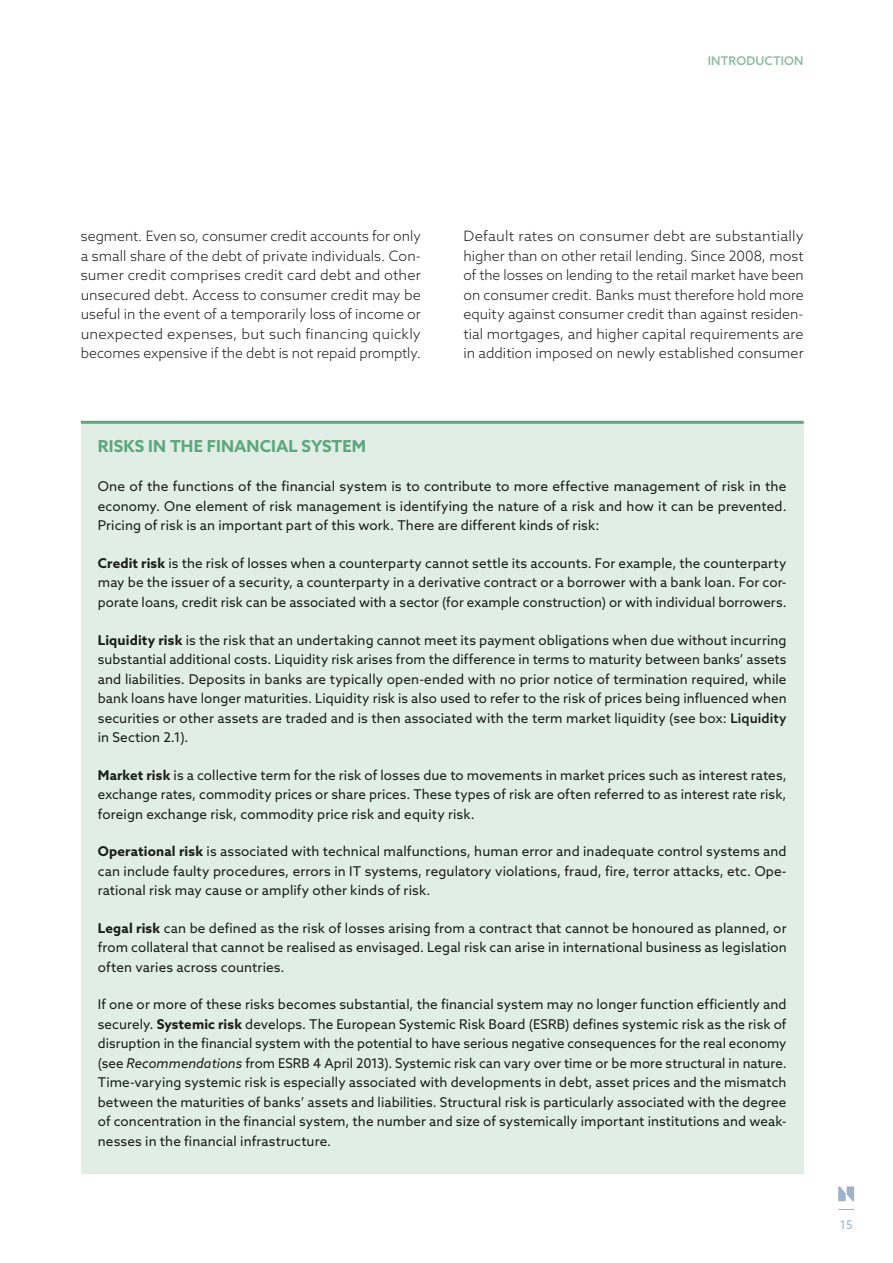
<style>
.page{position:relative;width:893px;height:1263px;background:#fff}
.page>*{position:absolute;margin:0;border:0;box-sizing:border-box;transform-origin:0 0}
.t1{font:700 16.5px "Azo Sans";letter-spacing:.01em;color:#5da77c}
.t2{font:300 14.25px/19.5px "Azo Sans";color:#1d1d1b;text-align:justify}
.t3{font:13.5px/19.5px "Azo Sans";letter-spacing:.01em;color:#1d1d1b;text-align:justify}
.t4{font:500 12px "Azo Sans";letter-spacing:.015em;color:#8abc9e}
.t5{font:12px "Azo Sans";color:#9db3ca}
.s1{font-weight:700}
.s2{font-weight:500}
.s3{font-style:italic}
</style>
<div class="page">
<div style="left:81px;top:422px;width:723px;height:752px;background:#e0eee5"></div>
<hr style="left:81px;top:421px;width:723px;height:3px;background:#5da77c">
<svg style="left:838px;top:1209px;width:16px;height:1px"></svg>
<svg style="left:838px;top:1186px;width:16px;height:15px"></svg>
<p class="t4" style="left:708px;top:53px;width:97px">INTRODUCTION</p>
<p class="t2" style="left:81px;top:226px;width:342px">segment. Even so, consumer credit accounts for only a small share of the debt of private individuals. Con&shy;sumer credit comprises credit card debt and other unsecured debt. Access to consumer credit may be useful in the event of a temporarily loss of income or unexpected expenses, but such financing quickly becomes expensive if the debt is not repaid promptly.</p>
<p class="t2" style="left:463px;top:226px;width:342px">Default rates on consumer debt are substantially higher than on other retail lending. Since 2008, most of the losses on lending to the retail market have been on consumer credit. Banks must therefore hold more equity against consumer credit than against residen&shy;tial mortgages, and higher capital requirements are in addition imposed on newly established consumer</p>
<p class="t1" style="left:98px;top:436px;width:137px">Risks in the financ</p>
<p class="t1" style="left:271px;top:436px;width:96px">ial system</p>
<p class="t3" style="left:98px;top:477px;width:690px">One of the functions of the financial system is to contribute to more effective management of risk in the economy. One element of risk management is identifying the nature of a risk and how it can be prevented.<br>Pricing of risk is an important part of this work. There are different kinds of risk:</p>
<p class="t3" style="left:98px;top:553px;width:690px"><span class="s1">Credit risk</span> is the risk of losses when a counterparty cannot settle its accounts. For example, the counterparty may be the issuer of a security, a counterparty in a derivative contract or a borrower with a bank loan. For cor&shy;porate loans, credit risk can be associated with a sector (for example construction) or with individual borrowers.</p>
<p class="t3" style="left:98px;top:630px;width:690px"><span class="s1">Liquidity risk</span> is the risk that an undertaking cannot meet its payment obligations when due without incurring substantial additional costs. Liquidity risk arises from the difference in terms to maturity between banks’ assets and liabilities. Deposits in banks are typically open-ended with no prior notice of termination required, while bank loans have longer maturities. Liquidity risk is also used to refer to the risk of prices being influenced when securities or other assets are traded and is then associated with the term market liquidity (see box: <span class="s2">LIQUIDITY </span>in Section 2.1).</p>
<p class="t3" style="left:98px;top:765px;width:690px"><span class="s1">Market risk</span> is a collective term for the risk of losses due to movements in market prices such as interest rates, exchange rates, commodity prices or share prices. These types of risk are often referred to as interest rate risk, foreign exchange risk, commodity price risk and equity risk.</p>
<p class="t3" style="left:98px;top:841px;width:690px"><span class="s1">Operational risk</span> is associated with technical malfunctions, human error and inadequate control systems and can include faulty procedures, errors in IT systems, regulatory violations, fraud, fire, terror attacks, etc. Ope&shy;rational risk may cause or amplify other kinds of risk.</p>
<p class="t3" style="left:98px;top:918px;width:690px"><span class="s1">Legal risk</span> can be defined as the risk of losses arising from a contract that cannot be honoured as planned, or from collateral that cannot be realised as envisaged. Legal risk can arise in international business as legislation often varies across countries.</p>
<p class="t3" style="left:98px;top:994px;width:690px">If one or more of these risks becomes substantial, the financial system may no longer function efficiently and securely. <span class="s1">Systemic risk</span> develops. The European Systemic Risk Board (ESRB) defines systemic risk as the risk of disruption in the financial system with the potential to have serious negative consequences for the real economy (see <span class="s3">Recommendations</span> from ESRB 4 April 2013). Systemic risk can vary over time or be more structural in nature.<br>Time-varying systemic risk is especially associated with developments in debt, asset prices and the mismatch between the maturities of banks’ assets and liabilities. Structural risk is particularly associated with the degree of concentration in the financial system, the number and size of systemically important institutions and weak&shy;nesses in the financial infrastructure.</p>
<p class="t5" style="left:840px;top:1217px;width:14px">15</p>
</div>
